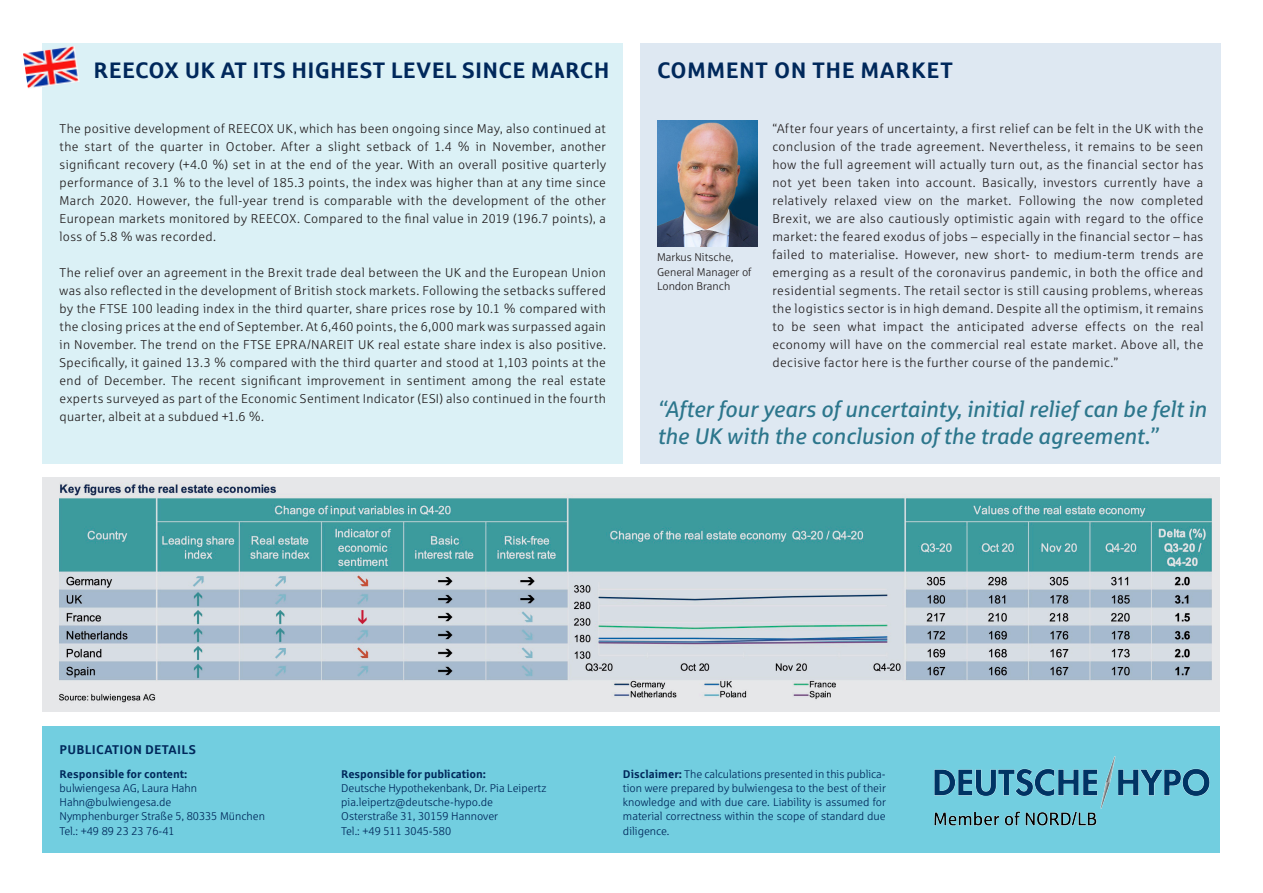
<style>
.page{position:relative;width:1263px;height:893px;background:#fff}
.page>*{position:absolute;margin:0;border:0;box-sizing:border-box;transform-origin:0 0}
.t1{font:italic 22.5px/27px "Sparkasse Rg";letter-spacing:-.01em;color:#2c768c}
.t2{font:700 22.5px "Sparkasse Rg";letter-spacing:.015em;color:#00285b}
.t3{font:12.75px/18px "Sparkasse Lt";letter-spacing:.03em;color:#231f20;text-align:justify}
.t4{font:700 12.75px "Sparkasse Rg";letter-spacing:.02em;color:#00285b}
.t5{font:11.25px/14.2px "Sparkasse Lt";color:#00285b;text-align:justify}
.t6{font:700 11.25px "Sparkasse Rg";letter-spacing:-.01em;color:#00285b}
.t7{font:11.25px/14.2px "Sparkasse Lt";color:#231f20}
.s1{font-family:"Sparkasse Rg";font-weight:700}
</style>
<div class="page">
<div style="left:43px;top:727px;width:1177px;height:126px;background:#72cee0"></div>
<div style="left:43px;top:43px;width:580px;height:420px;background:#dbf1f6"></div>
<div style="left:640px;top:43px;width:580px;height:420px;background:#dee8f2"></div>
<div style="left:43px;top:478px;width:1177px;height:234px;background:#e6e7e9"></div>
<img style="left:657px;top:120px;width:101px;height:127px">
<img style="left:935px;top:757px;width:274px;height:69px">
<img style="left:60px;top:478px;width:1152px;height:228px">
<img style="left:23px;top:46px;width:57px;height:43px">
<p class="t2" style="left:94px;top:56px;width:517px">REECOX UK AT ITS HIGHEST LEVEL SINCE MARCH</p>
<p class="t2" style="left:657px;top:56px;width:297px">COMMENT ON THE MARKET</p>
<p class="t3" style="left:60px;top:119px;width:548px">The positive development of REECOX UK, which has been ongoing since May, also continued at the start of the quarter in October. After a slight setback of 1.4 % in November, another significant recovery (+4.0 %) set in at the end of the year. With an overall positive quarterly performance of 3.1 % to the level of 185.3 points, the index was higher than at any time since March 2020. However, the full-year trend is comparable with the development of the other European markets monitored by REECOX. Compared to the final value in 2019 (196.7 points), a loss of 5.8 % was recorded.</p>
<p class="t3" style="left:60px;top:263px;width:548px">The relief over an agreement in the Brexit trade deal between the UK and the European Union was also reflected in the development of British stock markets. Following the setbacks suffered by the FTSE 100 leading index in the third quarter, share prices rose by 10.1 % compared with the closing prices at the end of September. At 6,460 points, the 6,000 mark was surpassed again in November. The trend on the FTSE EPRA/NAREIT UK real estate share index is also positive.<br>Specifically, it gained 13.3 % compared with the third quarter and stood at 1,103 points at the end of December. The recent significant improvement in sentiment among the real estate experts surveyed as part of the Economic Sentiment Indicator (ESI) also continued in the fourth quarter, albeit at a subdued +1.6 %.</p>
<p class="t7" style="left:657px;top:250px;width:96px">Markus Nitsche,<br>General Manager of<br>London Branch</p>
<p class="t3" style="left:772px;top:119px;width:433px">“After four years of uncertainty, a first relief can be felt in the UK with the conclusion of the trade agreement. Nevertheless, it remains to be seen how the full agreement will actually turn out, as the financial sector has not yet been taken into account. Basically, investors currently have a relatively relaxed view on the market. Following the now completed Brexit, we are also cautiously optimistic again with regard to the office market: the feared exodus of jobs – especially in the financial sector – has failed to materialise. However, new short- to medium-term trends are emerging as a result of the coronavirus pandemic, in both the office and residential segments. The retail sector is still causing problems, whereas the logistics sector is in high demand. Despite all the optimism, it remains to be seen what impact the anticipated adverse effects on the real economy will have on the commercial real estate market. Above all, the decisive factor here is the further course of the pandemic.”</p>
<p class="t1" style="left:657px;top:395px;width:551px">“After four years of uncertainty, initial relief can be felt in the UK with the conclusion of the trade agreement.”</p>
<p class="t4" style="left:60px;top:741px;width:138px">PUBLICATION DETAILS</p>
<p class="t6" style="left:60px;top:766px;width:129px">Responsible for content:</p>
<p class="t5" style="left:60px;top:781px;width:139px">bulwiengesa AG, Laura Hahn</p>
<p class="t5" style="left:60px;top:795px;width:113px">Hahn@bulwiengesa.de</p>
<p class="t5" style="left:60px;top:809px;width:207px">Nymphenburger Straße 5, 80335 München</p>
<p class="t5" style="left:60px;top:823px;width:117px">Tel.: +49 89 23 23 76-41</p>
<p class="t6" style="left:341px;top:766px;width:146px">Responsible for publication:</p>
<p class="t5" style="left:341px;top:781px;width:207px">Deutsche Hypothekenbank, Dr. Pia Leipertz</p>
<p class="t5" style="left:341px;top:795px;width:153px">pia.leipertz@deutsche-hypo.de</p>
<p class="t5" style="left:341px;top:809px;width:158px">Osterstraße 31, 30159 Hannover</p>
<p class="t5" style="left:341px;top:823px;width:111px">Tel.: +49 511 3045-580</p>
<p class="t5" style="left:623px;top:766px;width:264px"><span class="s1">Disclaimer:</span> The calculations presented in this publica&shy;tion were prepared by bulwiengesa to the best of their knowledge and with due care. Liability is assumed for material correctness within the scope of standard due diligence.</p>
</div>
